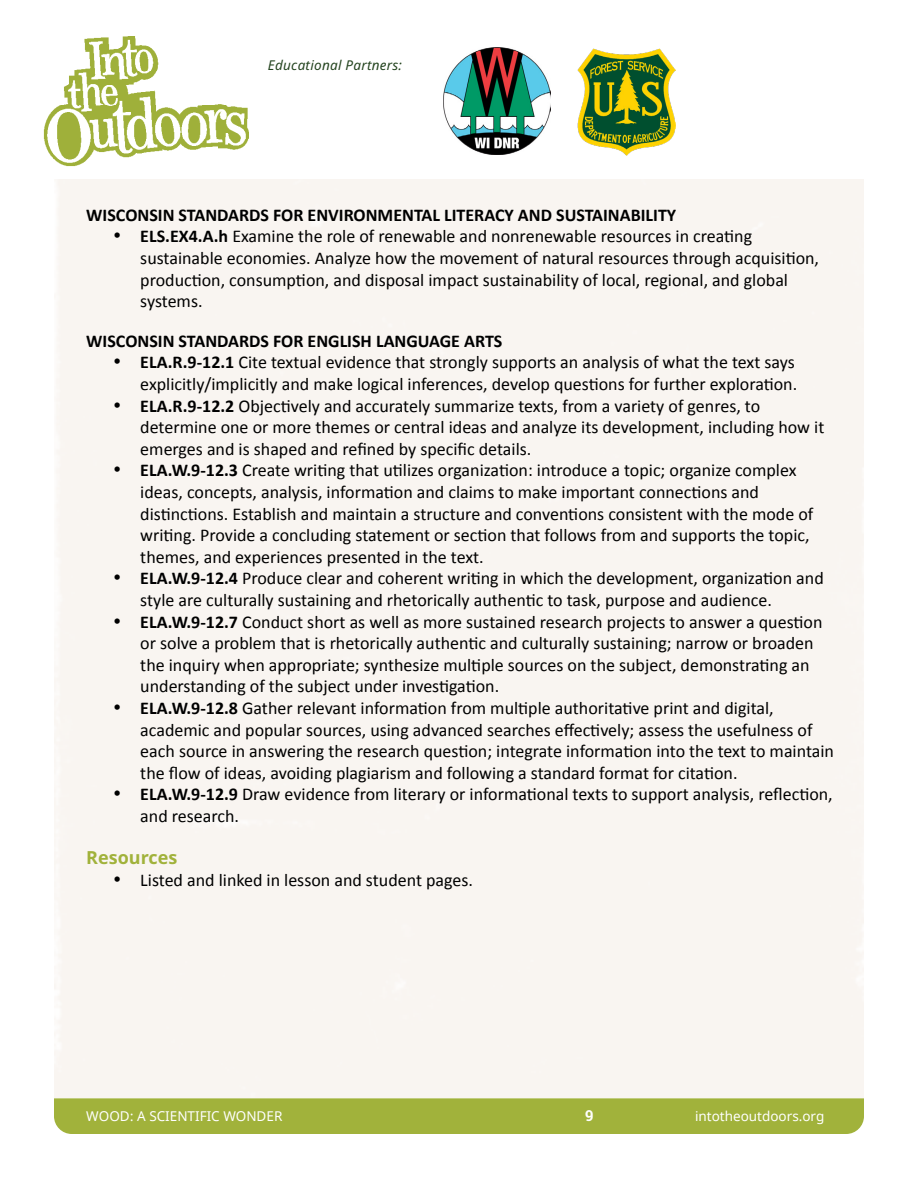
<style>
.page{position:relative;width:918px;height:1188px;background:#fff}
.page>*{position:absolute;margin:0;border:0;box-sizing:border-box;transform-origin:0 0}
.t1{font:18px/21.6px "Calibri";color:#000}
.t2{font:700 18px "Calibri";color:#000}
.t3{font:700 18px "Noto Sans";color:#a1b23b}
.t4{font:700 15px "Roboto Slab";color:#fff}
.t5{font:13.5px "Noto Sans";color:#fff}
.t6{font:italic 13.5px "Noto Sans";letter-spacing:.02em;color:#23431e}
.s1{font-weight:700}
</style>
<div class="page">
<img style="left:444px;top:48px;width:107px;height:107px">
<img style="left:577px;top:49px;width:99px;height:107px">
<div style="left:54px;top:1098px;width:810px;height:36px;background:#a1b23b"></div>
<img style="left:43px;top:37px;width:206px;height:130px">
<p class="t6" style="left:268px;top:55px;width:136px">Educational Partners:</p>
<p class="t2" style="left:86px;top:202px;width:592px">WISCONSIN STANDARDS FOR ENVIRONMENTAL LITERACY AND SUSTAINABILITY</p>
<p class="t1" style="left:140px;top:225px;width:680px;text-indent:-27px">• <span class="s1">ELS.EX4.A.h</span> Examine the role of renewable and nonrenewable resources in creating sustainable economies. Analyze how the movement of natural resources through acquisition, production, consumption, and disposal impact sustainability of local, regional, and global systems.</p>
<p class="t2" style="left:86px;top:328px;width:418px">WISCONSIN STANDARDS FOR ENGLISH LANGUAGE ARTS</p>
<p class="t1" style="left:113px;top:351px;width:685px;text-align:right">• <span class="s1">ELA.R.9-12.1</span> Cite textual evidence that strongly supports an analysis of what the text says explicitly/implicitly and make logical inferences, develop questions for further exploration.</p>
<p class="t1" style="left:140px;top:394px;width:686px;text-indent:-27px">• <span class="s1">ELA.R.9-12.2</span> Objectively and accurately summarize texts, from a variety of genres, to determine one or more themes or central ideas and analyze its development, including how it emerges and is shaped and refined by specific details.</p>
<p class="t1" style="left:140px;top:459px;width:675px;text-indent:-27px">• <span class="s1">ELA.W.9-12.3</span> Create writing that utilizes organization: introduce a topic; organize complex ideas, concepts, analysis, information and claims to make important connections and distinctions. Establish and maintain a structure and conventions consistent with the mode of writing. Provide a concluding statement or section that follows from and supports the topic, themes, and experiences presented in the text.</p>
<p class="t1" style="left:140px;top:567px;width:685px;text-indent:-27px">• <span class="s1">ELA.W.9-12.4</span> Produce clear and coherent writing in which the development, organization and style are culturally sustaining and rhetorically authentic to task, purpose and audience.</p>
<p class="t1" style="left:140px;top:610px;width:684px;text-indent:-27px">• <span class="s1">ELA.W.9-12.7</span> Conduct short as well as more sustained research projects to answer a question or solve a problem that is rhetorically authentic and culturally sustaining; narrow or broaden the inquiry when appropriate; synthesize multiple sources on the subject, demonstrating an understanding of the subject under investigation.</p>
<p class="t1" style="left:140px;top:697px;width:695px;text-indent:-27px">• <span class="s1">ELA.W.9-12.8</span> Gather relevant information from multiple authoritative print and digital, academic and popular sources, using advanced searches effectively; assess the usefulness of each source in answering the research question; integrate information into the text to maintain the flow of ideas, avoiding plagiarism and following a standard format for citation.</p>
<p class="t1" style="left:140px;top:783px;width:694px;text-indent:-27px">• <span class="s1">ELA.W.9-12.9</span> Draw evidence from literary or informational texts to support analysis, reflection, and research.</p>
<p class="t3" style="left:86px;top:845px;width:93px">Resources</p>
<p class="t1" style="left:113px;top:868px;width:361px">• Listed and linked in lesson and student pages.</p>
<p class="t5" style="left:86px;top:1107px;width:198px">WOOD: A SCIENTIFIC WONDER</p>
<p class="t4" style="left:585px;top:1105px;width:10px">9</p>
<p class="t5" style="left:695px;top:1107px;width:131px">intotheoutdoors.org</p>
</div>
